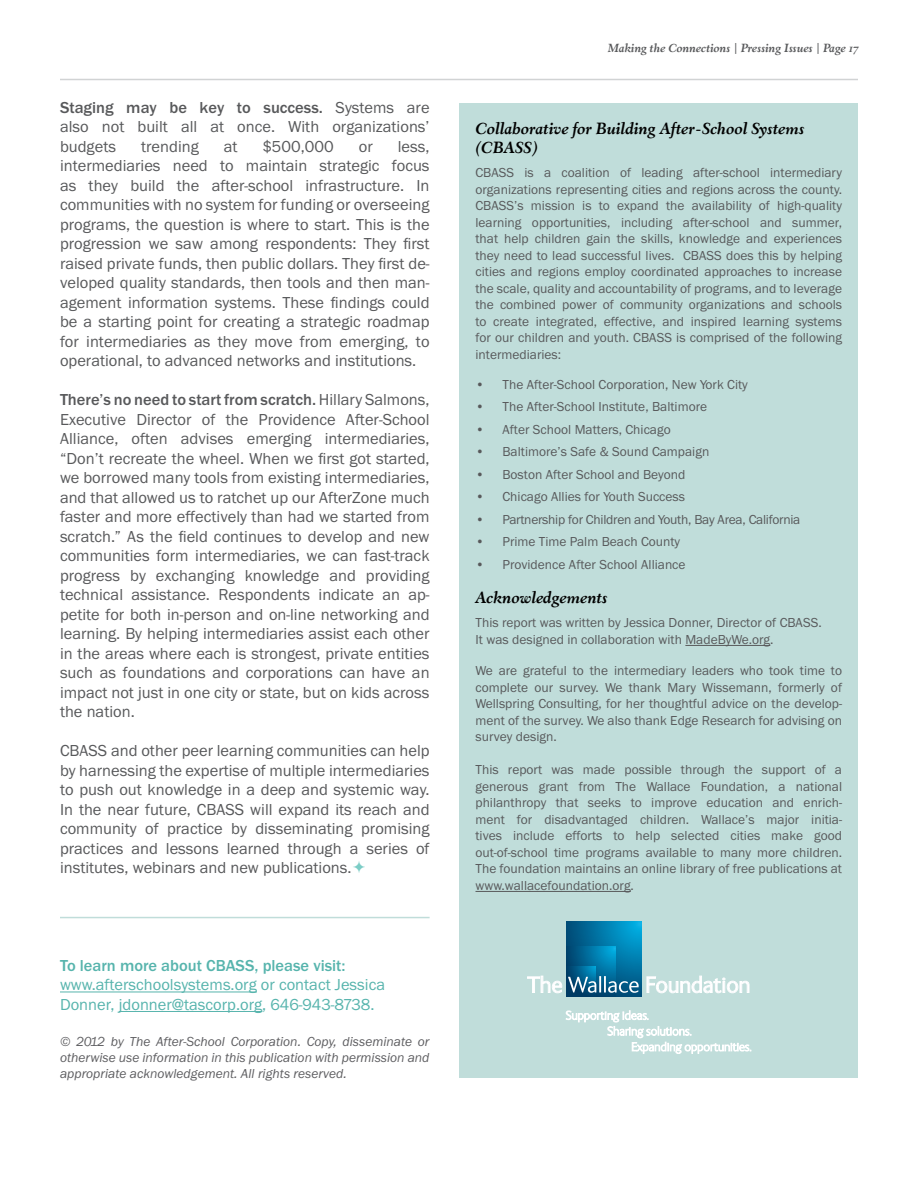
<style>
.page{position:relative;width:918px;height:1188px;background:#fff}
.page>*{position:absolute;margin:0;border:0;box-sizing:border-box;transform-origin:0 0}
.t1{font:16.5px/19.5px "Franklin Gothic";color:#58595b;text-align:justify}
.t2{font:16.5px "Franklin Gothic Mdm";color:#58595b}
.t3{font:16.5px/19.5px "Franklin Gothic";color:#57b4ad}
.t4{font:italic 700 16.5px/19.5px "Eldorado Text";color:#000}
.t5{font:16.5px "Franklin Gothic Mdm";color:#57b4ad}
.t6{font:13.5px/16.5px "Franklin Gothic";color:#58595b;text-align:justify}
.t7{font:13.5px/16.5px "Franklin Gothic Itl";color:#5e5e61;text-align:justify}
.t8{font:13.5px "Franklin Gothic";letter-spacing:-.02em;color:#58595b}
.t9{font:italic 700 12px "Eldorado Text";color:#58595b}
.s1{font-family:"Franklin Gothic"}
</style>
<div class="page">
<hr style="left:60px;top:79px;width:798px;height:1px;background:#d1d3d4">
<div style="left:459px;top:103px;width:399px;height:975px;background:#c0ddda"></div>
<hr style="left:60px;top:992px;width:197px;height:1px;background:#57b4ad">
<hr style="left:119px;top:1011px;width:143px;height:1px;background:#57b4ad">
<hr style="left:685px;top:645px;width:85px;height:1px;background:#58595b">
<hr style="left:476px;top:891px;width:155px;height:1px;background:#58595b">
<svg style="left:527px;top:976px;width:35px;height:18px"></svg>
<svg style="left:646px;top:976px;width:104px;height:17px"></svg>
<svg style="left:566px;top:1010px;width:185px;height:44px"></svg>
<svg style="left:566px;top:921px;width:75px;height:75px"></svg>
<svg style="left:566px;top:947px;width:50px;height:49px"></svg>
<svg style="left:566px;top:967px;width:30px;height:29px"></svg>
<svg style="left:568px;top:976px;width:71px;height:17px"></svg>
<hr style="left:60px;top:917px;width:370px;height:1px;background:#c0ddda">
<p class="t2" style="left:60px;top:96px;width:371px">Staging may be key to success. <span class="s1">Systems are</span></p>
<p class="t1" style="left:60px;top:118px;width:371px">also not built all at once. With organizations’ budgets</p>
<p class="t1" style="left:141px;top:138px;width:59px">trending</p>
<p class="t1" style="left:224px;top:138px;width:15px">at</p>
<p class="t1" style="left:263px;top:138px;width:73px">$500,000</p>
<p class="t1" style="left:359px;top:138px;width:15px">or</p>
<p class="t1" style="left:60px;top:138px;width:371px;text-indent:338px">less, intermediaries need to maintain strategic focus as they build the after-school infrastructure. In communities with no system for funding or overseeing programs, the question is where to start. This is the progression we saw among respondents: They first raised private funds, then public dollars. They first de&shy;veloped quality standards, then tools and then man&shy;agement information systems. These findings could be a starting point for creating a strategic roadmap for intermediaries as they move from emerging, to operational, to advanced networks and institutions.</p>
<p class="t2" style="left:60px;top:389px;width:371px">There’s no need to start from scratch. <span class="s1">Hillary Salmons,</span></p>
<p class="t1" style="left:60px;top:411px;width:371px">Executive Director of the Providence After-School Alliance, often advises emerging intermediaries, “Don’t recreate the wheel. When we first got started, we borrowed many tools from existing intermediaries, and that allowed us to ratchet up our AfterZone much faster and more effectively than had we started from scratch.” As the field continues to develop and new communities form intermediaries, we can fast-track progress by exchanging knowledge and providing technical assistance. Respondents indicate an ap&shy;petite for both in-person and on-line networking and learning. By helping intermediaries assist each other in the areas where each is strongest, private entities such as foundations and corporations can have an impact not just in one city or state, but on kids across the nation.</p>
<p class="t1" style="left:60px;top:742px;width:371px">CBASS and other peer learning communities can help by harnessing the expertise of multiple intermediaries to push out knowledge in a deep and systemic way.<br>In the near future, CBASS will expand its reach and community of practice by disseminating promising practices and lessons learned through a series of institutes, webinars and new publications.</p>
<p class="t5" style="left:60px;top:954px;width:287px">To learn more about CBASS, please visit:</p>
<p class="t3" style="left:60px;top:976px;width:327px">www.afterschoolsystems.org or contact Jessica<br>Donner, jdonner@tascorp.org, 646-943-8738.</p>
<p class="t7" style="left:60px;top:1034px;width:371px">© 2012 by The After-School Corporation. Copy, disseminate or otherwise use information in this publication with permission and appropriate acknowledgement. All rights reserved.</p>
<p class="t9" style="left:608px;top:41px;width:253px">Making the Connections | Pressing Issues | Page 17</p>
<p class="t4" style="left:476px;top:119px;width:331px">Collaborative for Building After-School Systems (CBASS)</p>
<p class="t6" style="left:476px;top:166px;width:368px">CBASS is a coalition of leading after-school intermediary organizations representing cities and regions across the county.<br>CBASS’s mission is to expand the availability of high-quality learning opportunities, including after-school and summer, that help children gain the skills, knowledge and experiences they need to lead successful lives. CBASS does this by helping cities and regions employ coordinated approaches to increase the scale, quality and accountability of programs, and to leverage the combined power of community organizations and schools to create integrated, effective, and inspired learning systems for our children and youth. CBASS is comprised of the following intermediaries:</p>
<p class="t6" style="left:476px;top:377px;width:274px">• The After-School Corporation, New York City</p>
<p class="t6" style="left:476px;top:400px;width:233px">• The After-School Institute, Baltimore</p>
<p class="t6" style="left:476px;top:422px;width:197px">• After School Matters, Chicago</p>
<p class="t6" style="left:476px;top:445px;width:235px">• Baltimore’s Safe &amp; Sound Campaign</p>
<p class="t6" style="left:476px;top:467px;width:211px">• Boston After School and Beyond</p>
<p class="t6" style="left:476px;top:490px;width:211px">• Chicago Allies for Youth Success</p>
<p class="t8" style="left:476px;top:510px;width:326px">• Partnership for Children and Youth, Bay Area, California</p>
<p class="t6" style="left:476px;top:535px;width:206px">• Prime Time Palm Beach County</p>
<p class="t6" style="left:476px;top:557px;width:212px">• Providence After School Alliance</p>
<p class="t4" style="left:476px;top:588px;width:134px">Acknowledgements</p>
<p class="t6" style="left:476px;top:616px;width:348px">This report was written by Jessica Donner, Director of CBASS.<br>It was designed in collaboration with MadeByWe.org.</p>
<p class="t6" style="left:476px;top:664px;width:368px">We are grateful to the intermediary leaders who took time to complete our survey. We thank Mary Wissemann, formerly of Wellspring Consulting, for her thoughtful advice on the develop&shy;ment of the survey. We also thank Edge Research for advising on survey design.</p>
<p class="t6" style="left:476px;top:763px;width:368px">This report was made possible through the support of a generous grant from The Wallace Foundation, a national philanthropy that seeks to improve education and enrich&shy;ment for disadvantaged children. Wallace’s major initia&shy;tives include efforts to help selected cities make good out-of-school time programs available to many more children.<br>The foundation maintains an online library of free publications at www.wallacefoundation.org.</p>
</div>
